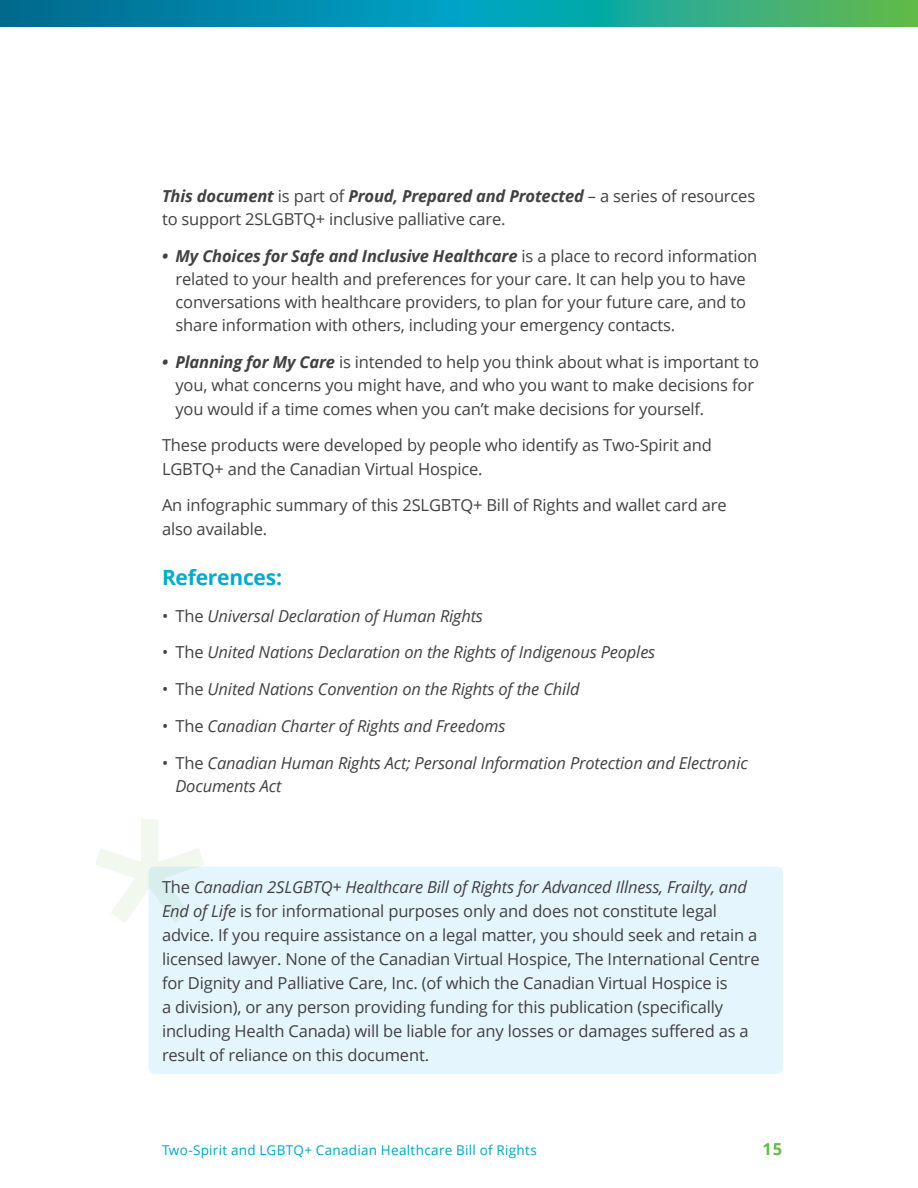
<style>
.page{position:relative;width:918px;height:1188px;background:#fff}
.page>*{position:absolute;margin:0;border:0;box-sizing:border-box;transform-origin:0 0}
.t1{font:285.6px "Meta";color:#e5f1de}
.t2{font:700 21px "Open Sans";letter-spacing:-.01em;color:#00abcb}
.t3{font:16.5px/23.2px "Open Sans";letter-spacing:-.01em;color:#414042}
.t4{font:italic 16.5px/23.2px "Open Sans";letter-spacing:-.01em;color:#414042}
.t5{font:700 16.5px "Open Sans";color:#62bb46}
.t6{font:13.5px "Open Sans";letter-spacing:.02em;color:#00a4c7}
.s1{font-weight:700;font-style:italic}
.s2{font-style:normal}
.s3{font-style:italic}
</style>
<div class="page">
<svg style="left:0;top:0;width:918px;height:27px;background:#159999"></svg>
<div style="left:148px;top:867px;width:635px;height:207px;background:#e4f5fd;border-radius:7px"></div>
<p class="t3" style="left:162px;top:184px;width:595px"><span class="s1">This document</span> is part of <span class="s1">Proud, Prepared and Protected</span> – a series of resources to support 2SLGBTQ+ inclusive palliative care.</p>
<p class="t3" style="left:176px;top:244px;width:583px;text-indent:-13px"><span class="s1">• My Choices for Safe and Inclusive Healthcare</span> is a place to record information related to your health and preferences for your care. It can help you to have conversations with healthcare providers, to plan for your future care, and to share information with others, including your emergency contacts.</p>
<p class="t3" style="left:176px;top:350px;width:585px;text-indent:-13px"><span class="s1">• Planning for My Care</span> is intended to help you think about what is important to you, what concerns you might have, and who you want to make decisions for you would if a time comes when you can’t make decisions for yourself.</p>
<p class="t3" style="left:162px;top:433px;width:551px">These products were developed by people who identify as Two-Spirit and<br>LGBTQ+ and the Canadian Virtual Hospice.</p>
<p class="t3" style="left:162px;top:493px;width:566px">An infographic summary of this 2SLGBTQ+ Bill of Rights and wallet card are also available.</p>
<p class="t2" style="left:162px;top:562px;width:122px">References:</p>
<p class="t4" style="left:162px;top:604px;width:322px"><span class="s2">• The</span> Universal Declaration of Human Rights</p>
<p class="t4" style="left:162px;top:640px;width:495px"><span class="s2">• The</span> United Nations Declaration on the Rights of Indigenous Peoples</p>
<p class="t4" style="left:162px;top:677px;width:419px"><span class="s2">• The</span> United Nations Convention on the Rights of the Child</p>
<p class="t4" style="left:162px;top:714px;width:345px"><span class="s2">• The</span> Canadian Charter of Rights and Freedoms</p>
<p class="t4" style="left:175px;top:751px;width:574px;text-indent:-13px"><span class="s2">• The</span> Canadian Human Rights Act; Personal Information Protection and Electronic<br>Documents Act</p>
<h1 class="t1" style="left:86px;top:757px;width:128px">*</h1>
<p class="t3" style="left:162px;top:874px;width:599px;line-height:24px">The <span class="s3">Canadian 2SLGBTQ+ Healthcare Bill of Rights for Advanced Illness, Frailty, and End of Life</span> is for informational purposes only and does not constitute legal advice. If you require assistance on a legal matter, you should seek and retain a licensed lawyer. None of the Canadian Virtual Hospice, The International Centre for Dignity and Palliative Care, Inc. (of which the Canadian Virtual Hospice is<br>a division), or any person providing funding for this publication (specifically including Health Canada) will be liable for any losses or damages suffered as a result of reliance on this document.</p>
<p class="t6" style="left:162px;top:1141px;width:376px">Two-Spirit and LGBTQ+ Canadian Healthcare Bill of Rights</p>
<p class="t5" style="left:763px;top:1138px;width:21px">15</p>
</div>
